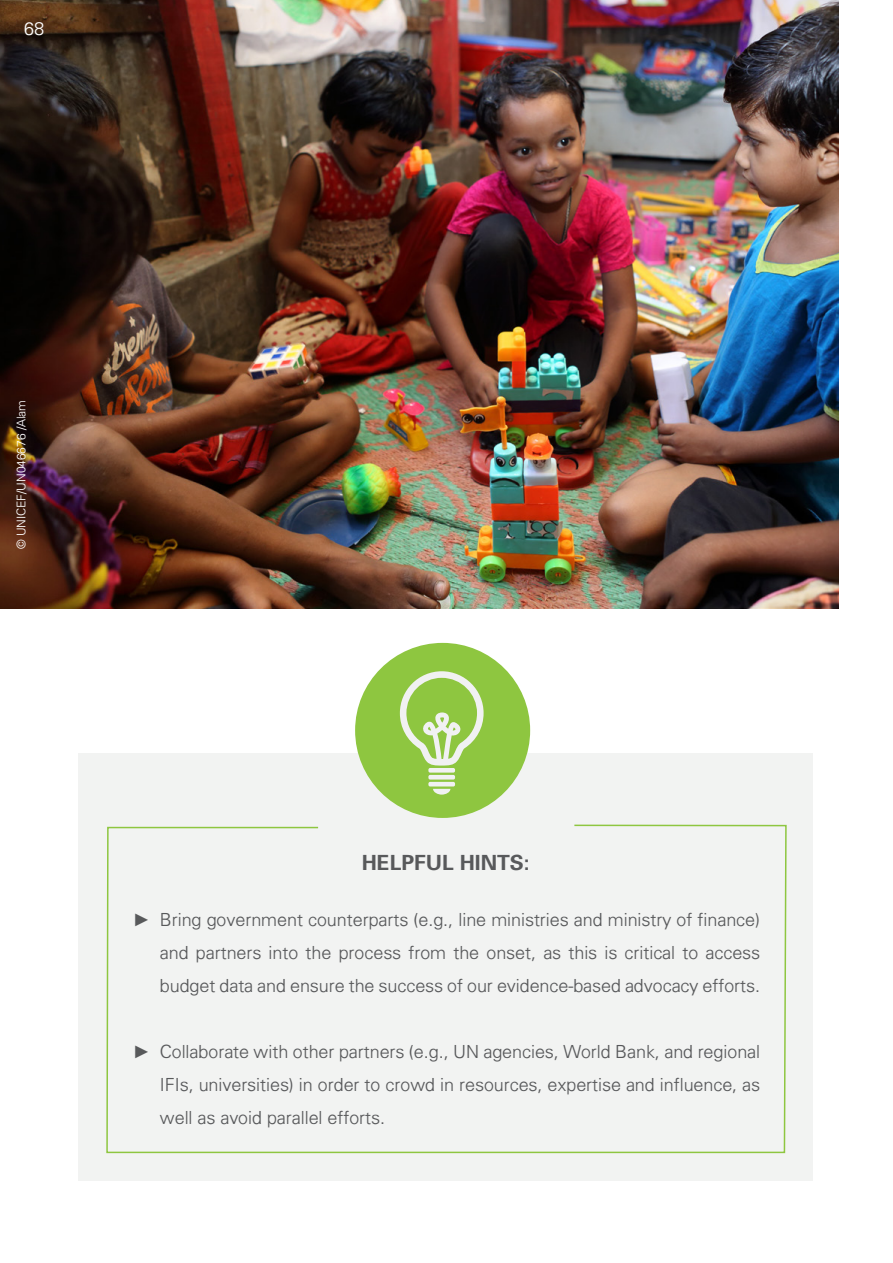
<style>
.page{position:relative;width:893px;height:1263px;background:#fff}
.page>*{position:absolute;margin:0;border:0;box-sizing:border-box;transform-origin:0 0}
.t1{font:700 21px "Univers 65";color:#58595b}
.t2{font:300 18px/33px "Univers";color:#58595b;text-align:justify}
.t3{font:300 18px "Univers";color:#fff}
.t4{font:300 12px "Univers";color:#fff}
.s1{font-family:"Arial";font-weight:400}
</style>
<div class="page">
<div style="left:79px;top:753px;width:734px;height:428px;background:#f2f3f2"></div>
<svg style="left:106px;top:824px;width:681px;height:330px"></svg>
<div style="left:355px;top:643px;width:175px;height:175px;background:#8ec640;border-radius:50%"></div>
<hr style="left:428px;top:775px;width:27px;height:4px;background:#f1f1f2;border-radius:2px">
<div style="left:428px;top:768px;width:27px;height:5px;background:#f1f1f2;border-radius:2px"></div>
<svg style="left:433px;top:789px;width:17px;height:6px"></svg>
<svg style="left:400px;top:671px;width:84px;height:94px"></svg>
<hr style="left:428px;top:782px;width:27px;height:4px;background:#f1f1f2;border-radius:2px">
<img style="left:0;top:0;width:838px;height:608px">
<p class="t3" style="left:24px;top:18px;width:21px">68</p>
<p class="t4" style="left:14px;top:549px;width:151px;rotate:-90deg">© UNICEF/UN046676 /Alam</p>
<p class="t1" style="left:362px;top:849px;width:170px">HELPFUL HINTS:</p>
<p class="t2" style="left:160px;top:903px;width:602px;text-indent:-27px"><span class="s1">►</span> Bring government counterparts (e.g., line ministries and ministry of finance) and partners into the process from the onset, as this is critical to access budget data and ensure the success of our evidence-based advocacy efforts.</p>
<p class="t2" style="left:160px;top:1035px;width:602px;text-indent:-27px"><span class="s1">►</span> Collaborate with other partners (e.g., UN agencies, World Bank, and regional IFIs, universities) in order to crowd in resources, expertise and influence, as well as avoid parallel efforts.</p>
</div>
